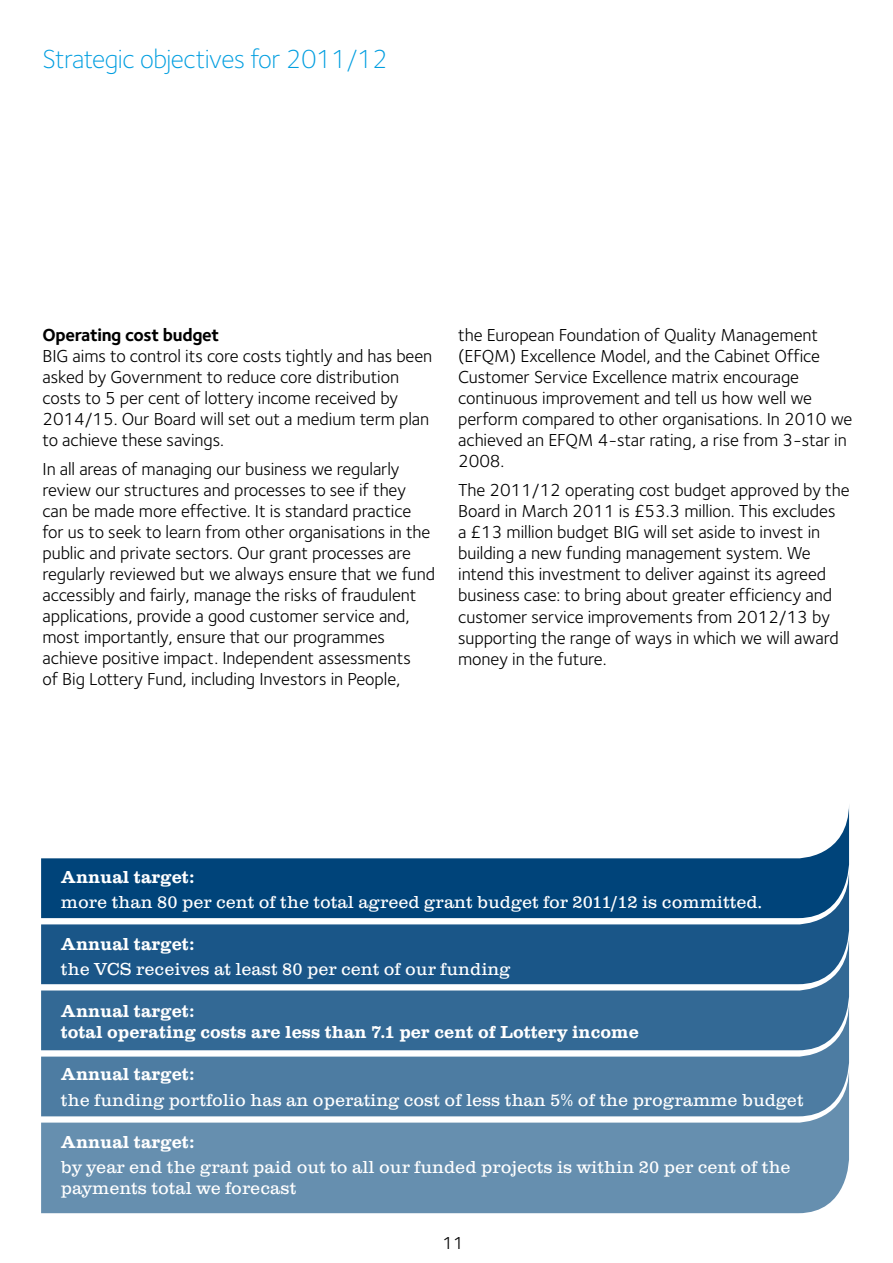
<style>
.page{position:relative;width:893px;height:1263px;background:#fff}
.page>*{position:absolute;margin:0;border:0;box-sizing:border-box;transform-origin:0 0}
.t1{font:300 27px "Foundry Sterling OT2";letter-spacing:-.02em;color:#009ee0}
.t2{font:18px/21px "Foundry Sterling OT2";letter-spacing:-.005em;color:#000}
.t3{font:300 18px/21px "Clarendon LT";color:#fff}
.t4{font:700 18px/21px "Clarendon LT";color:#fff}
.t5{font:700 18px "Foundry Sterling OT2";letter-spacing:-.02em;color:#000}
</style>
<div class="page">
<svg style="left:41px;top:808px;width:808px;height:61px"></svg>
<svg style="left:41px;top:869px;width:808px;height:66px;background:#1c5989"></svg>
<svg style="left:41px;top:935px;width:808px;height:66px;background:#346995"></svg>
<svg style="left:41px;top:1001px;width:808px;height:66px;background:#4a7aa1"></svg>
<svg style="left:41px;top:1067px;width:808px;height:146px;background:#648dae"></svg>
<h1 class="t1" style="left:43px;top:40px;width:347px">Strategic objectives for 2011/12</h1>
<p class="t5" style="left:43px;top:320px;width:178px">Operating cost budget</p>
<p class="t2" style="left:43px;top:344px;width:391px">BIG aims to control its core costs tightly and has been asked by Government to reduce core distribution costs to 5 per cent of lottery income received by 2014/15. Our Board will set out a medium term plan to achieve these savings.</p>
<p class="t2" style="left:43px;top:458px;width:394px">In all areas of managing our business we regularly review our structures and processes to see if they can be made more effective. It is standard practice for us to seek to learn from other organisations in the public and private sectors. Our grant processes are regularly reviewed but we always ensure that we fund accessibly and fairly, manage the risks of fraudulent applications, provide a good customer service and, most importantly, ensure that our programmes achieve positive impact. Independent assessments<br>of Big Lottery Fund, including Investors in People,</p>
<p class="t2" style="left:458px;top:323px;width:396px">the European Foundation of Quality Management (EFQM) Excellence Model, and the Cabinet Office Customer Service Excellence matrix encourage continuous improvement and tell us how well we perform compared to other organisations. In 2010 we achieved an EFQM 4-star rating, a rise from 3-star in 2008.</p>
<p class="t2" style="left:458px;top:479px;width:393px">The 2011/12 operating cost budget approved by the Board in March 2011 is £53.3 million. This excludes<br>a £13 million budget BIG will set aside to invest in building a new funding management system. We intend this investment to deliver against its agreed business case: to bring about greater efficiency and customer service improvements from 2012/13 by supporting the range of ways in which we will award money in the future.</p>
<p class="t4" style="left:61px;top:866px;width:135px">Annual target:</p>
<p class="t3" style="left:61px;top:891px;width:703px">more than 80 per cent of the total agreed grant budget for 2011/12 is committed.</p>
<p class="t4" style="left:61px;top:933px;width:135px">Annual target:</p>
<p class="t3" style="left:61px;top:958px;width:451px">the VCS receives at least 80 per cent of our funding</p>
<p class="t4" style="left:61px;top:1001px;width:579px">Annual target:<br>total operating costs are less than 7.1 per cent of Lottery income</p>
<p class="t4" style="left:61px;top:1064px;width:135px">Annual target:</p>
<p class="t3" style="left:61px;top:1089px;width:744px">the funding portfolio has an operating cost of less than 5% of the programme budget</p>
<p class="t4" style="left:61px;top:1131px;width:135px">Annual target:</p>
<p class="t3" style="left:61px;top:1156px;width:731px">by year end the grant paid out to all our funded projects is within 20 per cent of the payments total we forecast</p>
<p class="t2" style="left:442px;top:1231px;width:23px">11</p>
</div>
